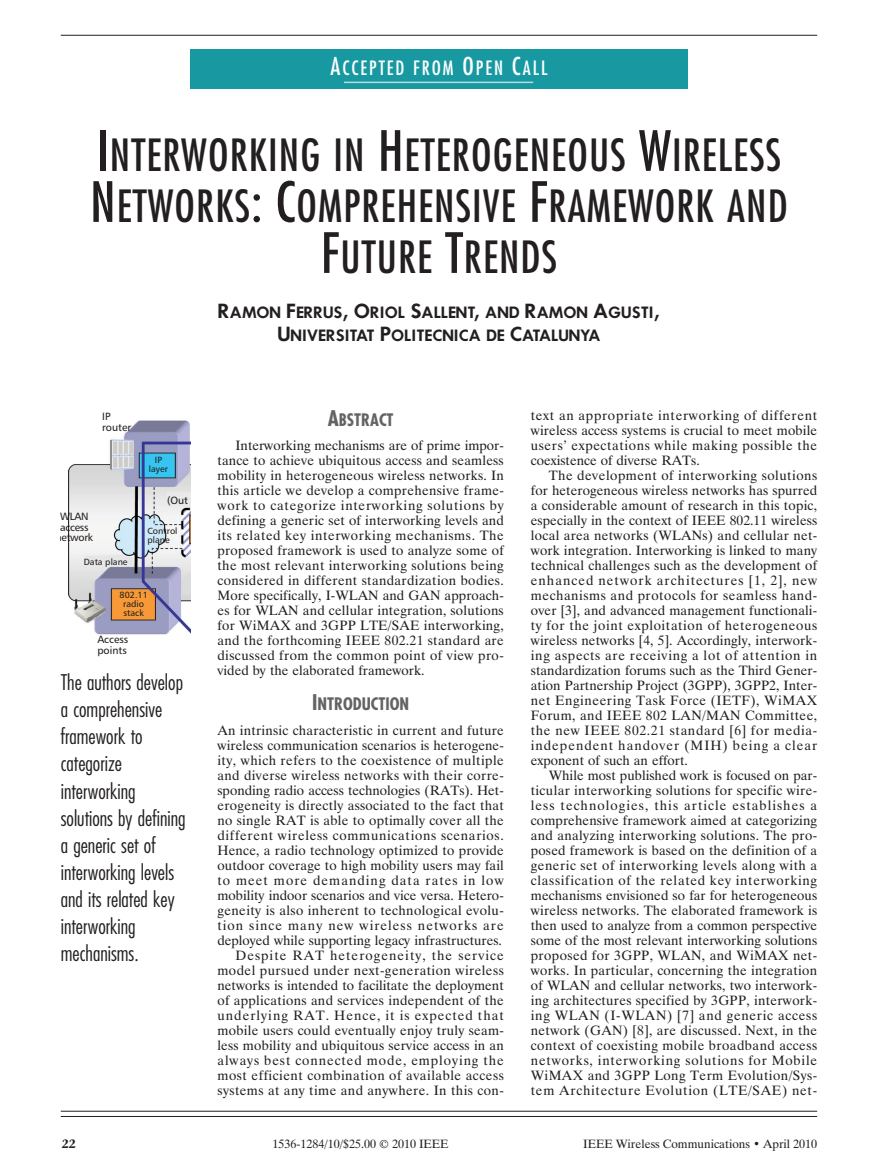
<style>
.page{position:relative;width:878px;height:1175px;background:#fff}
.page>*{position:absolute;margin:0;border:0;box-sizing:border-box;transform-origin:0 0}
.t1{font:condensed 43.2px/51px "Futura";letter-spacing:.025em;color:#231f20;text-align:center}
.t2{font:300 condensed 21px/27px "Futura";color:#231f20}
.t3{font:condensed 19.2px "Futura";letter-spacing:.105em;color:#fff}
.t4{font:700 condensed 16.8px "Futura";color:#636366}
.t5{font:600 14.4px/23.1px "Futura";color:#231f20;text-align:center}
.t6{font:13.5px/15px "Dutch 801 BT";letter-spacing:.02em;color:#231f20;text-align:justify}
.t7{font:12px "Dutch 801 BT";color:#231f20}
.t8{font:700 12px "Christiana";color:#231f20}
.t9{font:10.5px/10.5px "Humanist 777 BT Roman B";color:#231f20}
.t10{font:10.5px/10.5px "Humanist 777 BT Roman B";letter-spacing:-.025em;color:#231f20;text-align:center}
.t11{font:9px/9px "Humanist 777 BT Roman B";color:#231f20;text-align:center}
.s1{font-size:24px}
.s2{font-size:54px}
.s3{font-size:18px}
.s4{font-size:21px}
</style>
<div class="page">
<hr style="left:61px;top:1116px;width:756px;height:1px;background:#231f20">
<hr style="left:61px;top:1110px;width:756px;height:1px;background:#231f20">
<hr style="left:61px;top:35px;width:756px;height:1px;background:#231f20">
<img style="left:68px;top:420px;width:122px;height:215px">
<div style="left:190px;top:49px;width:497px;height:40px;background:#1899a2"></div>
<hr style="left:344px;top:82px;width:189px;height:1px;background:#badade">
<h3 class="t3" style="left:330px;top:59px;width:218px"><span class="s1">A</span>CCEPTED FROM <span class="s1">O</span>PEN <span class="s1">C</span>ALL</h3>
<h1 class="t1" style="left:90px;top:133px;width:699px"><span class="s2">I</span>NTERWORKING IN <span class="s2">H</span>ETEROGENEOUS <span class="s2">W</span>IRELESS<br><span class="s2">N</span>ETWORKS<span class="s2">: C</span>OMPREHENSIVE <span class="s2">F</span>RAMEWORK AND<br><span class="s2">F</span>UTURE <span class="s2">T</span>RENDS</h1>
<p class="t9" style="left:102px;top:412px;width:31px">IP router</p>
<p class="t10" style="left:56px;top:512px;width:39px">WLAN access network</p>
<p class="t11" style="left:84px;top:557px;width:45px">Data plane</p>
<p class="t11" style="left:149px;top:456px;width:21px">IP layer</p>
<p class="t9" style="left:167px;top:495px;width:23px">(Out</p>
<p class="t11" style="left:147px;top:527px;width:32px;text-align:left">Control plane</p>
<p class="t11" style="left:119px;top:590px;width:30px">802.11 radio stack</p>
<p class="t9" style="left:97px;top:635px;width:32px">Access points</p>
<h2 class="t2" style="left:61px;top:670px;width:126px">The authors develop a comprehensive framework to categorize interworking solutions by defining a generic set of interworking levels and its related key interworking mechanisms.</h2>
<p class="t5" style="left:218px;top:302px;width:443px"><span class="s3">R</span>AMON <span class="s3">F</span>ERRUS<span class="s3">, O</span>RIOL <span class="s3">S</span>ALLENT<span class="s3">,</span> AND <span class="s3">R</span>AMON <span class="s3">A</span>GUSTI<span class="s3">,<br>U</span>NIVERSITAT <span class="s3">P</span>OLITECNICA DE <span class="s3">C</span>ATALUNYA</p>
<p class="t4" style="left:328px;top:412px;width:67px"><span class="s4">A</span>BSTRACT</p>
<p class="t6" style="left:217px;top:439px;width:288px;text-indent:18px">Interworking mechanisms are of prime impor&shy;tance to achieve ubiquitous access and seamless mobility in heterogeneous wireless networks. In this article we develop a comprehensive frame&shy;work to categorize interworking solutions by defining a generic set of interworking levels and its related key interworking mechanisms. The proposed framework is used to analyze some of the most relevant interworking solutions being considered in different standardization bodies.<br>More specifically, I-WLAN and GAN approach&shy;es for WLAN and cellular integration, solutions for WiMAX and 3GPP LTE/SAE interworking, and the forthcoming IEEE 802.21 standard are discussed from the common point of view pro&shy;vided by the elaborated framework.</p>
<p class="t4" style="left:312px;top:696px;width:98px"><span class="s4">I</span>NTRODUCTION</p>
<p class="t6" style="left:217px;top:724px;width:288px;text-align:right">An intrinsic characteristic in current and future wireless communication scenarios is heterogene&shy;ity, which refers to the coexistence of multiple and diverse wireless networks with their corre&shy;sponding radio access technologies (RATs). Het&shy;erogeneity is directly associated to the fact that no single RAT is able to optimally cover all the different wireless communications scenarios.<br>Hence, a radio technology optimized to provide outdoor coverage to high mobility users may fail to meet more demanding data rates in low mobility indoor scenarios and vice versa. Hetero&shy;geneity is also inherent to technological evolu&shy;tion since many new wireless networks are deployed while supporting legacy infrastructures.<br>Despite RAT heterogeneity, the service model pursued under next-generation wireless networks is intended to facilitate the deployment of applications and services independent of the underlying RAT. Hence, it is expected that mobile users could eventually enjoy truly seam&shy;less mobility and ubiquitous service access in an always best connected mode, employing the most efficient combination of available access systems at any time and anywhere. In this con-</p>
<p class="t6" style="left:531px;top:409px;width:288px">text an appropriate interworking of different wireless access systems is crucial to meet mobile users’ expectations while making possible the coexistence of diverse RATs.</p>
<p class="t6" style="left:531px;top:469px;width:288px;text-indent:18px">The development of interworking solutions for heterogeneous wireless networks has spurred a considerable amount of research in this topic, especially in the context of IEEE 802.11 wireless local area networks (WLANs) and cellular net&shy;work integration. Interworking is linked to many technical challenges such as the development of enhanced network architectures [1, 2], new mechanisms and protocols for seamless hand&shy;over [3], and advanced management functionali&shy;ty for the joint exploitation of heterogeneous wireless networks [4, 5]. Accordingly, interwork&shy;ing aspects are receiving a lot of attention in standardization forums such as the Third Gener&shy;ation Partnership Project (3GPP), 3GPP2, Inter&shy;net Engineering Task Force (IETF), WiMAX Forum, and IEEE 802 LAN/MAN Committee, the new IEEE 802.21 standard [6] for media&shy;independent handover (MIH) being a clear exponent of such an effort.</p>
<p class="t6" style="left:531px;top:769px;width:288px;text-indent:18px">While most published work is focused on par&shy;ticular interworking solutions for specific wire&shy;less technologies, this article establishes a comprehensive framework aimed at categorizing and analyzing interworking solutions. The pro&shy;posed framework is based on the definition of a generic set of interworking levels along with a classification of the related key interworking mechanisms envisioned so far for heterogeneous wireless networks. The elaborated framework is then used to analyze from a common perspective some of the most relevant interworking solutions proposed for 3GPP, WLAN, and WiMAX net&shy;works. In particular, concerning the integration of WLAN and cellular networks, two interwork&shy;ing architectures specified by 3GPP, interwork&shy;ing WLAN (I-WLAN) [7] and generic access network (GAN) [8], are discussed. Next, in the context of coexisting mobile broadband access networks, interworking solutions for Mobile WiMAX and 3GPP Long Term Evolution/Sys&shy;tem Architecture Evolution (LTE/SAE) net-</p>
<p class="t8" style="left:62px;top:1138px;width:15px">22</p>
<p class="t7" style="left:272px;top:1139px;width:177px">1536-1284/10/$25.00 © 2010 IEEE</p>
<p class="t7" style="left:583px;top:1139px;width:235px">IEEE Wireless Communications • April 2010</p>
</div>
